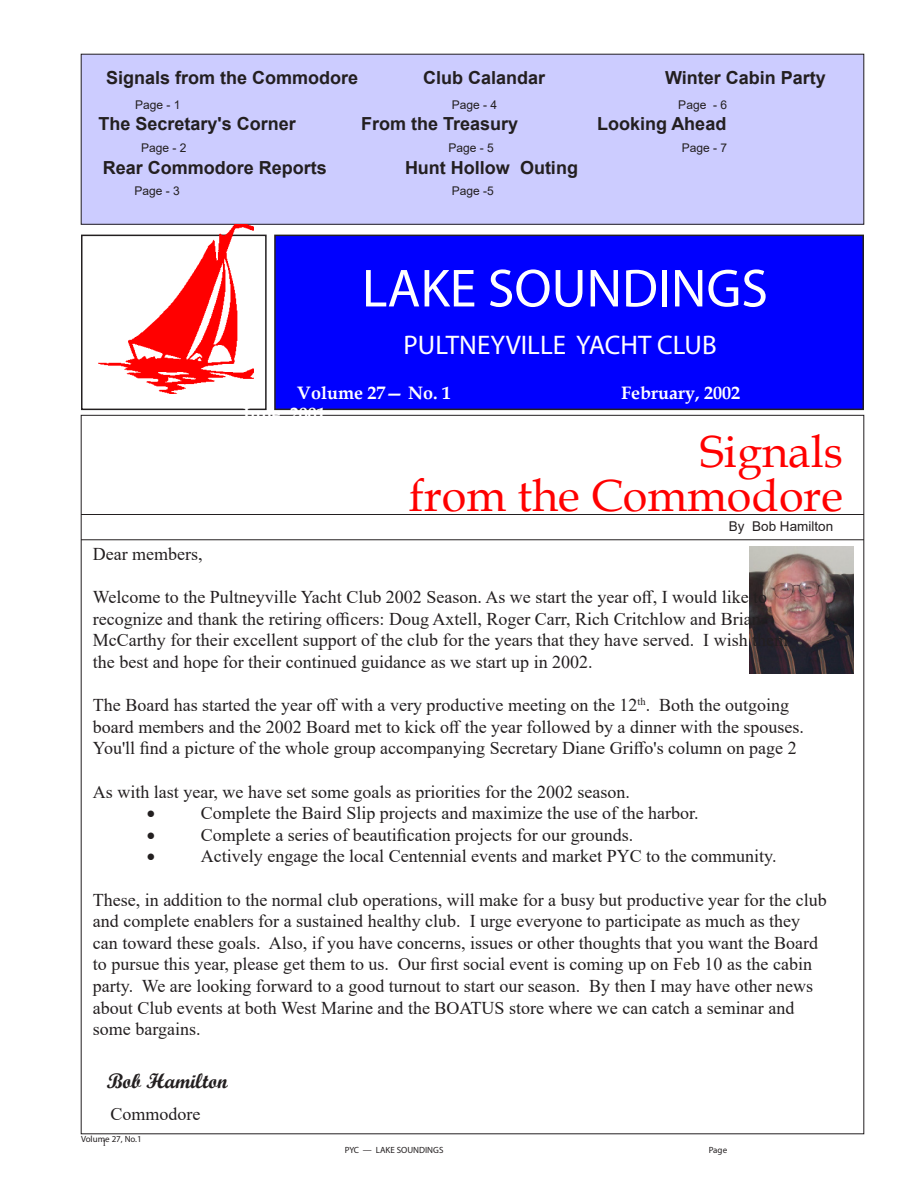
<style>
.page{position:relative;width:918px;height:1188px;background:#fff}
.page>*{position:absolute;margin:0;border:0;box-sizing:border-box;transform-origin:0 0}
.t1{font:54px "Myriad Pro";color:#fff}
.t2{font:45px "Book Antiqua";color:#f00}
.t3{font:27px "Myriad Pro";color:#fff}
.t4{font:21px "Script MT Bold";color:#231f20}
.t5{font:18px/21.6px "Times New Roman";color:#231f20}
.t6{font:700 18px "Arial";color:#231f20}
.t7{font:700 18px "Book Antiqua";color:#fff}
.t8{font:18px "Symbol";color:#231f20}
.t9{font:13.5px "Arial";color:#231f20}
.t10{font:12px "Arial";color:#231f20}
.t11{font:9px "Myriad Pro";color:#231f20}
.t12{font:9px "Times New Roman";color:#231f20}
</style>
<div class="page">
<div style="left:275px;top:235px;width:588px;height:174px;background:#00f"></div>
<div style="left:274px;top:235px;width:590px;height:175px;border:2px solid #231f20"></div>
<div style="left:81px;top:235px;width:186px;height:175px;border:2px solid #231f20"></div>
<div style="left:81px;top:54px;width:783px;height:170px;background:#ccf"></div>
<hr style="left:81px;top:514px;width:783px;height:1px;background:#231f20">
<hr style="left:81px;top:540px;width:783px;height:1px;background:#231f20">
<img style="left:98px;top:224px;width:155px;height:170px">
<img style="left:749px;top:547px;width:105px;height:127px">
<p class="t6" style="left:106px;top:65px;width:254px">Signals from the Commodore</p>
<p class="t6" style="left:423px;top:65px;width:124px">Club Calandar</p>
<p class="t6" style="left:665px;top:65px;width:162px">Winter Cabin Party</p>
<p class="t10" style="left:135px;top:96px;width:47px">Page - 1</p>
<p class="t10" style="left:452px;top:96px;width:47px">Page - 4</p>
<p class="t10" style="left:678px;top:96px;width:50px">Page - 6</p>
<p class="t6" style="left:99px;top:111px;width:199px">The Secretary's Corner</p>
<p class="t6" style="left:361px;top:111px;width:159px">From the Treasury</p>
<p class="t6" style="left:597px;top:111px;width:131px">Looking Ahead</p>
<p class="t10" style="left:141px;top:140px;width:47px">Page - 2</p>
<p class="t10" style="left:448px;top:140px;width:47px">Page - 5</p>
<p class="t10" style="left:682px;top:140px;width:47px">Page - 7</p>
<p class="t6" style="left:103px;top:155px;width:226px">Rear Commodore Reports</p>
<p class="t6" style="left:405px;top:155px;width:174px">Hunt Hollow Outing</p>
<p class="t10" style="left:134px;top:183px;width:47px">Page - 3</p>
<p class="t10" style="left:452px;top:183px;width:44px">Page -5</p>
<p class="t1" style="left:362px;top:255px;width:408px">LAKE SOUNDINGS</p>
<p class="t3" style="left:404px;top:328px;width:315px">PULTNEYVILLE YACHT CLUB</p>
<p class="t7" style="left:297px;top:380px;width:156px">Volume 27— No. 1</p>
<p class="t7" style="left:621px;top:380px;width:121px">February, 2002</p>
<p class="t7" style="left:243px;top:402px;width:84px">June 2001</p>
<p class="t2" style="left:700px;top:421px;width:144px">Signals</p>
<p class="t2" style="left:409px;top:464px;width:435px">from the Commodore</p>
<p class="t9" style="left:729px;top:517px;width:106px">By Bob Hamilton</p>
<p class="t5" style="left:93px;top:543px;width:111px">Dear members,</p>
<p class="t5" style="left:93px;top:586px;width:676px">Welcome to the Pultneyville Yacht Club 2002 Season. As we start the year off, I would like to</p>
<p class="t5" style="left:93px;top:607px;width:669px">recognize and thank the retiring officers: Doug Axtell, Roger Carr, Rich Critchlow and Brian</p>
<p class="t5" style="left:93px;top:629px;width:697px">McCarthy for their excellent support of the club for the years that they have served. I wish them</p>
<p class="t5" style="left:93px;top:651px;width:501px">the best and hope for their continued guidance as we start up in 2002.</p>
<p class="t5" style="left:93px;top:694px;width:713px">The Board has started the year off with a very productive meeting on the 12<sup>th</sup>. Both the outgoing board members and the 2002 Board met to kick off the year followed by a dinner with the spouses.<br>You'll find a picture of the whole group accompanying Secretary Diane Griffo's column on page 2</p>
<p class="t5" style="left:93px;top:780px;width:539px">As with last year, we have set some goals as priorities for the 2002 season.</p>
<p class="t8" style="left:147px;top:801px;width:10px">•</p>
<p class="t5" style="left:201px;top:802px;width:499px">Complete the Baird Slip projects and maximize the use of the harbor.</p>
<p class="t8" style="left:147px;top:823px;width:10px">•</p>
<p class="t5" style="left:201px;top:823px;width:434px">Complete a series of beautification projects for our grounds.</p>
<p class="t8" style="left:147px;top:844px;width:10px">•</p>
<p class="t5" style="left:201px;top:845px;width:577px">Actively engage the local Centennial events and market PYC to the community.</p>
<p class="t5" style="left:93px;top:888px;width:735px">These, in addition to the normal club operations, will make for a busy but productive year for the club and complete enablers for a sustained healthy club. I urge everyone to participate as much as they can toward these goals. Also, if you have concerns, issues or other thoughts that you want the Board to pursue this year, please get them to us. Our first social event is coming up on Feb 10 as the cabin party. We are looking forward to a good turnout to start our season. By then I may have other news about Club events at both West Marine and the BOATUS store where we can catch a seminar and some bargains.</p>
<p class="t4" style="left:107px;top:1068px;width:123px">Bob Hamilton</p>
<p class="t5" style="left:110px;top:1103px;width:92px">Commodore</p>
<p class="t11" style="left:81px;top:1134px;width:62px">Volume 27, No.1</p>
<p class="t12" style="left:102px;top:1137px;width:6px">1</p>
<p class="t11" style="left:345px;top:1144px;width:100px">PYC — LAKE SOUNDINGS</p>
<p class="t11" style="left:709px;top:1144px;width:20px">Page</p>
</div>
